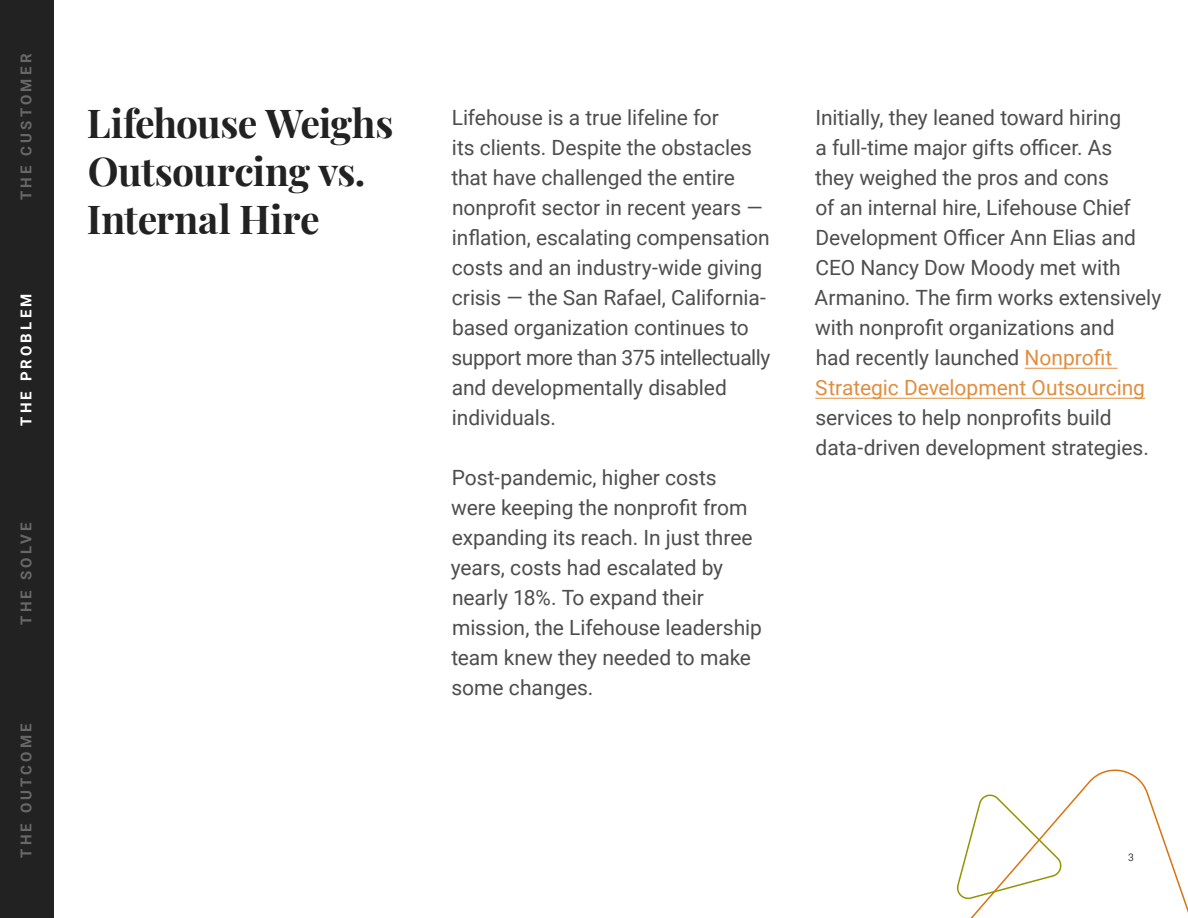
<style>
.page{position:relative;width:1188px;height:918px;background:#fff}
.page>*{position:absolute;margin:0;border:0;box-sizing:border-box;transform-origin:0 0}
.t1{font:39px/48px "Playfair Display";letter-spacing:-.015em;color:#222}
.t2{font:21px/30px "Roboto";letter-spacing:-.005em;color:#4e4e4e}
.t3{font:700 15px "Roboto";letter-spacing:.215em;color:#666766}
.t4{font:700 15px "Roboto";letter-spacing:.21em;color:#fff}
.t5{font:10.5px "Roboto";color:#404040}
.s1{color:#e18e3f}
</style>
<div class="page">
<svg style="left:968px;top:769px;width:220px;height:149px"></svg>
<svg style="left:956px;top:791px;width:107px;height:108px"></svg>
<hr style="left:1025px;top:368px;width:93px;height:1px;background:#e18e3f">
<hr style="left:815px;top:398px;width:330px;height:1px;background:#e18e3f">
<div style="left:0;top:0;width:54px;height:918px;background:#222"></div>
<p class="t3" style="left:16px;top:200px;width:148px;rotate:-90deg">THE CUSTOMER</p>
<p class="t4" style="left:16px;top:426px;width:134px;rotate:-90deg">THE PROBLEM</p>
<p class="t3" style="left:16px;top:625px;width:104px;rotate:-90deg">THE SOLVE</p>
<p class="t3" style="left:16px;top:858px;width:136px;rotate:-90deg">THE OUTCOME</p>
<h1 class="t1" style="left:87px;top:96px;width:308px">Lifehouse Weighs<br>Outsourcing vs.<br>Internal Hire</h1>
<p class="t2" style="left:451px;top:102px;width:320px">Lifehouse is a true lifeline for<br>its clients. Despite the obstacles that have challenged the entire nonprofit sector in recent years — inflation, escalating compensation costs and an industry-wide giving crisis — the San Rafael, California&shy;based organization continues to support more than 375 intellectually and developmentally disabled individuals.</p>
<p class="t2" style="left:451px;top:462px;width:313px">Post-pandemic, higher costs were keeping the nonprofit from expanding its reach. In just three years, costs had escalated by nearly 18%. To expand their mission, the Lifehouse leadership team knew they needed to make some changes.</p>
<p class="t2" style="left:815px;top:102px;width:348px">Initially, they leaned toward hiring<br>a full-time major gifts officer. As<br>they weighed the pros and cons<br>of an internal hire, Lifehouse Chief Development Officer Ann Elias and CEO Nancy Dow Moody met with Armanino. The firm works extensively with nonprofit organizations and<br>had recently launched <span class="s1">Nonprofit Strategic Development Outsourcing</span></p>
<p class="t2" style="left:815px;top:402px;width:335px">services to help nonprofits build data-driven development strategies.</p>
<p class="t5" style="left:1128px;top:850px;width:7px">3</p>
</div>
